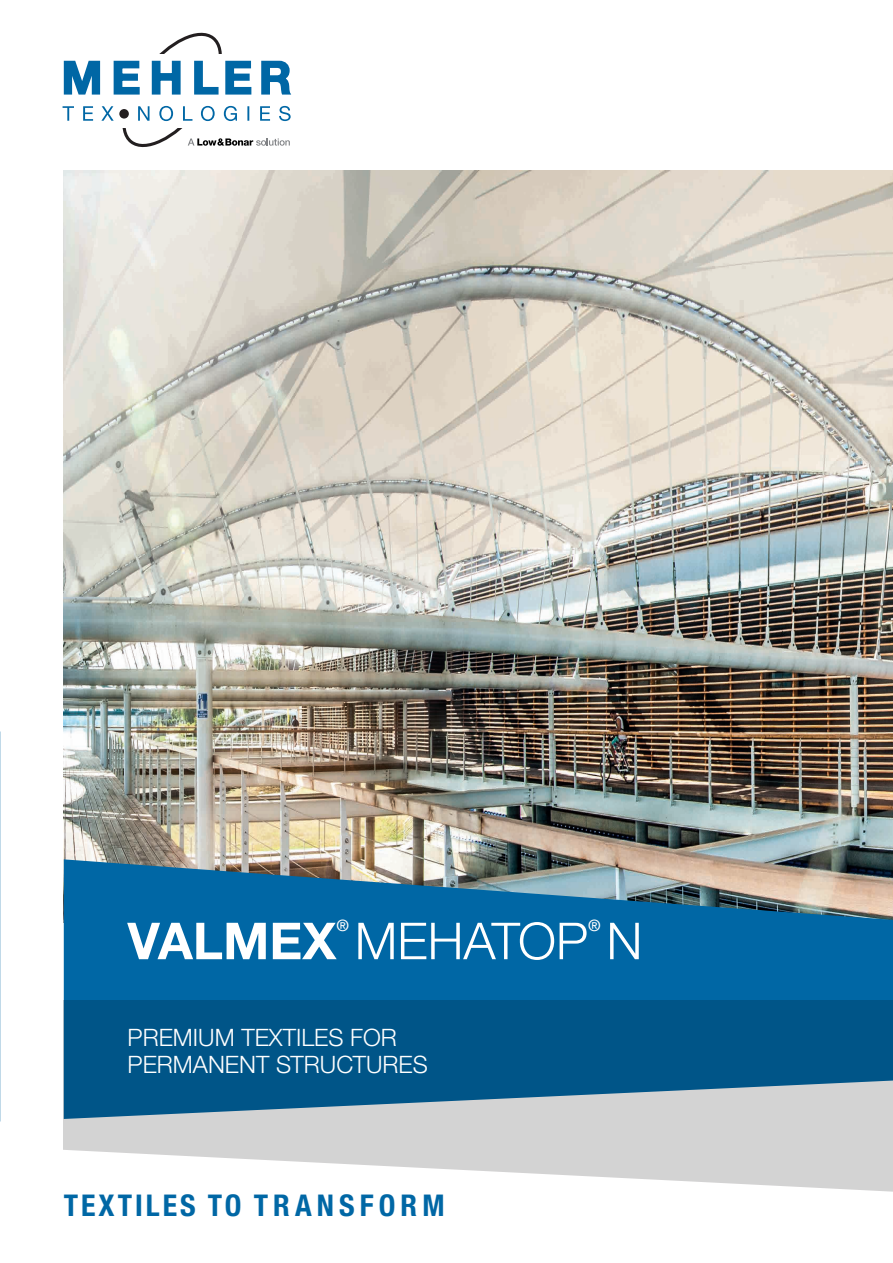
<style>
.page{position:relative;width:893px;height:1263px;background:#fff}
.page>*{position:absolute;margin:0;border:0;box-sizing:border-box;transform-origin:0 0}
.t1{font:300 51px "Helvetica Neue LTW1 G";color:#fff}
.t2{font:700 condensed 30px "Helvetica Neue LTW1 G";letter-spacing:.135em;color:#0067a5}
.t3{font:300 24px/27px "Helvetica Neue LTW1 G";color:#fff}
.t4{font:500 15.75px "Helvetica Neue LTW1 G";color:#fff}
.s1{font-weight:700}
</style>
<div class="page">
<img style="left:64px;top:170px;width:829px;height:689px">
<img style="left:0;top:170px;width:1px;height:576px">
<svg style="left:0;top:1000px;width:1px;height:122px"></svg>
<svg style="left:64px;top:859px;width:829px;height:141px;background:#2272a0"></svg>
<svg style="left:64px;top:1000px;width:829px;height:192px;background:#6a96b0"></svg>
<svg style="left:160px;top:32px;width:62px;height:21px"></svg>
<svg style="left:63px;top:106px;width:228px;height:15px"></svg>
<svg style="left:122px;top:128px;width:168px;height:20px"></svg>
<svg style="left:63px;top:60px;width:229px;height:35px"></svg>
<p class="t4" style="left:336px;top:916px;width:14px">®</p>
<p class="t4" style="left:588px;top:916px;width:14px">®</p>
<h1 class="t1" style="left:128px;top:910px;width:516px"><span class="s1">VALMEX</span> MEHATOP N</h1>
<p class="t3" style="left:128px;top:1024px;width:302px">PREMIUM TEXTILES FOR<br>PERMANENT STRUCTURES</p>
<p class="t2" style="left:64px;top:1187px;width:382px">TEXTILES TO TRANSFORM</p>
</div>
